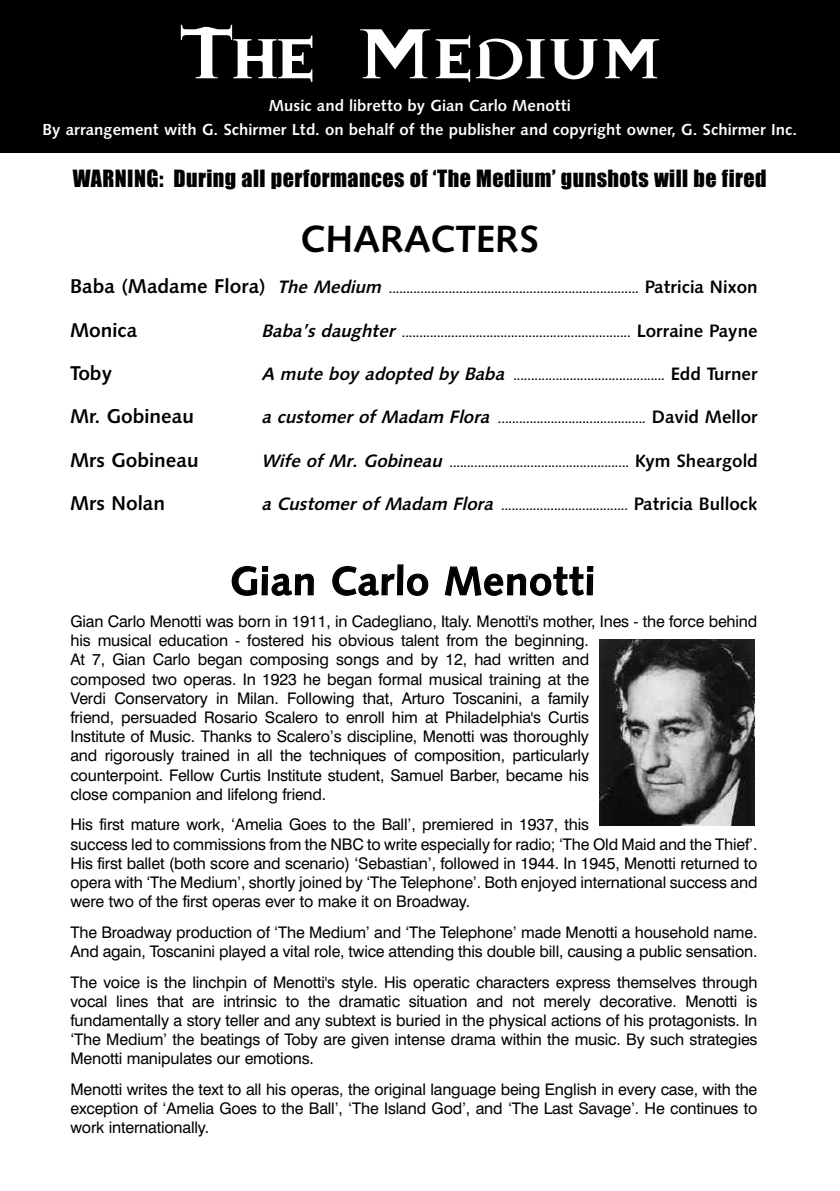
<style>
.page{position:relative;width:840px;height:1191px;background:#fff}
.page>*{position:absolute;margin:0;border:0;box-sizing:border-box;transform-origin:0 0}
.t1{font:120px "Bad Angel Saint";color:#fff;scale:1.18 1}
.t2{font:40px "Humanist 531 BT Bold A";letter-spacing:.02em;color:#000}
.t3{font:38px "Humanist 531 BT Bold A";color:#000}
.t4{font:22px "Impact";letter-spacing:.02em;color:#000}
.t5{font:20px "Humanist 531 BT Bold A";color:#000}
.t6{font:16px/19.2px "Swiss 721 BT";letter-spacing:-.01em;color:#000}
.t7{font:16px/24px "Humanist 531 BT Bold A";color:#fff;text-align:center}
.t8{font:12px "Humanist 531 BT Bold A";color:#000}
.s1{font-size:20px}
.s2{font-style:italic;font-size:18px}
.s3{font-size:18px}
</style>
<div class="page">
<div style="left:0;top:0;width:839px;height:152px;background:#000"></div>
<img style="left:599px;top:639px;width:155px;height:186px">
<h1 class="t1" style="left:178px;top:-33px;width:411px">The Medium</h1>
<p class="t7" style="left:42px;top:95px;width:755px">Music and libretto by Gian Carlo Menotti<br>By arrangement with G. Schirmer Ltd. on behalf of the publisher and copyright owner, G. Schirmer Inc.</p>
<h3 class="t4" style="left:73px;top:167px;width:695px">WARNING: During all performances of ‘The Medium’ gunshots will be fired</h3>
<h3 class="t3" style="left:300px;top:224px;width:240px">CHARACTERS</h3>
<p class="t8" style="left:70px;top:284px;width:688px"><span class="s1">Baba (Madame Flora)</span> <span class="s2">The Medium</span> ....................................................................... <span class="s3">Patricia Nixon</span></p>
<p class="t5" style="left:70px;top:322px;width:69px">Monica</p>
<p class="t8" style="left:261px;top:328px;width:497px"><span class="s2">Baba’s daughter</span> ................................................................. <span class="s3">Lorraine Payne</span></p>
<p class="t5" style="left:70px;top:365px;width:44px">Toby</p>
<p class="t8" style="left:261px;top:371px;width:497px"><span class="s2">A mute boy adopted by Baba</span> ........................................... <span class="s3">Edd Turner</span></p>
<p class="t5" style="left:70px;top:409px;width:125px">Mr. Gobineau</p>
<p class="t8" style="left:261px;top:414px;width:497px"><span class="s2">a customer of Madam Flora</span> .......................................... <span class="s3">David Mellor</span></p>
<p class="t5" style="left:70px;top:452px;width:130px">Mrs Gobineau</p>
<p class="t8" style="left:261px;top:458px;width:497px"><span class="s2">Wife of Mr. Gobineau</span> ................................................... <span class="s3">Kym Sheargold</span></p>
<p class="t5" style="left:70px;top:495px;width:96px">Mrs Nolan</p>
<p class="t8" style="left:261px;top:501px;width:497px"><span class="s2">a Customer of Madam Flora</span> .................................... <span class="s3">Patricia Bullock</span></p>
<h2 class="t2" style="left:230px;top:565px;width:366px">Gian Carlo Menotti</h2>
<p class="t6" style="left:70px;top:613px;width:688px">Gian Carlo Menotti was born in 1911, in Cadegliano, Italy. Menotti's mother, Ines - the force behind his musical education - fostered his obvious talent from the beginning.<br>At 7, Gian Carlo began composing songs and by 12, had written and<br>composed two operas. In 1923 he began formal musical training at the<br>Verdi Conservatory in Milan. Following that, Arturo Toscanini, a family<br>friend, persuaded Rosario Scalero to enroll him at Philadelphia's Curtis<br>Institute of Music. Thanks to Scalero’s discipline, Menotti was thoroughly<br>and rigorously trained in all the techniques of composition, particularly<br>counterpoint. Fellow Curtis Institute student, Samuel Barber, became his<br>close companion and lifelong friend.</p>
<p class="t6" style="left:70px;top:816px;width:688px">His first mature work, ‘Amelia Goes to the Ball’, premiered in 1937, this<br>success led to commissions from the NBC to write especially for radio; ‘The Old Maid and the Thief’.<br>His first ballet (both score and scenario) ‘Sebastian’, followed in 1944. In 1945, Menotti returned to opera with ‘The Medium’, shortly joined by ‘The Telephone’. Both enjoyed international success and were two of the first operas ever to make it on Broadway.</p>
<p class="t6" style="left:70px;top:924px;width:688px">The Broadway production of ‘The Medium’ and ‘The Telephone’ made Menotti a household name.<br>And again, Toscanini played a vital role, twice attending this double bill, causing a public sensation.</p>
<p class="t6" style="left:70px;top:973px;width:688px;text-align:justify">The voice is the linchpin of Menotti's style. His operatic characters express themselves through vocal lines that are intrinsic to the dramatic situation and not merely decorative. Menotti is fundamentally a story teller and any subtext is buried in the physical actions of his protagonists. In ‘The Medium’ the beatings of Toby are given intense drama within the music. By such strategies Menotti manipulates our emotions.</p>
<p class="t6" style="left:70px;top:1081px;width:688px;text-align:justify">Menotti writes the text to all his operas, the original language being English in every case, with the exception of ‘Amelia Goes to the Ball’, ‘The Island God’, and ‘The Last Savage’. He continues to work internationally.</p>
</div>
